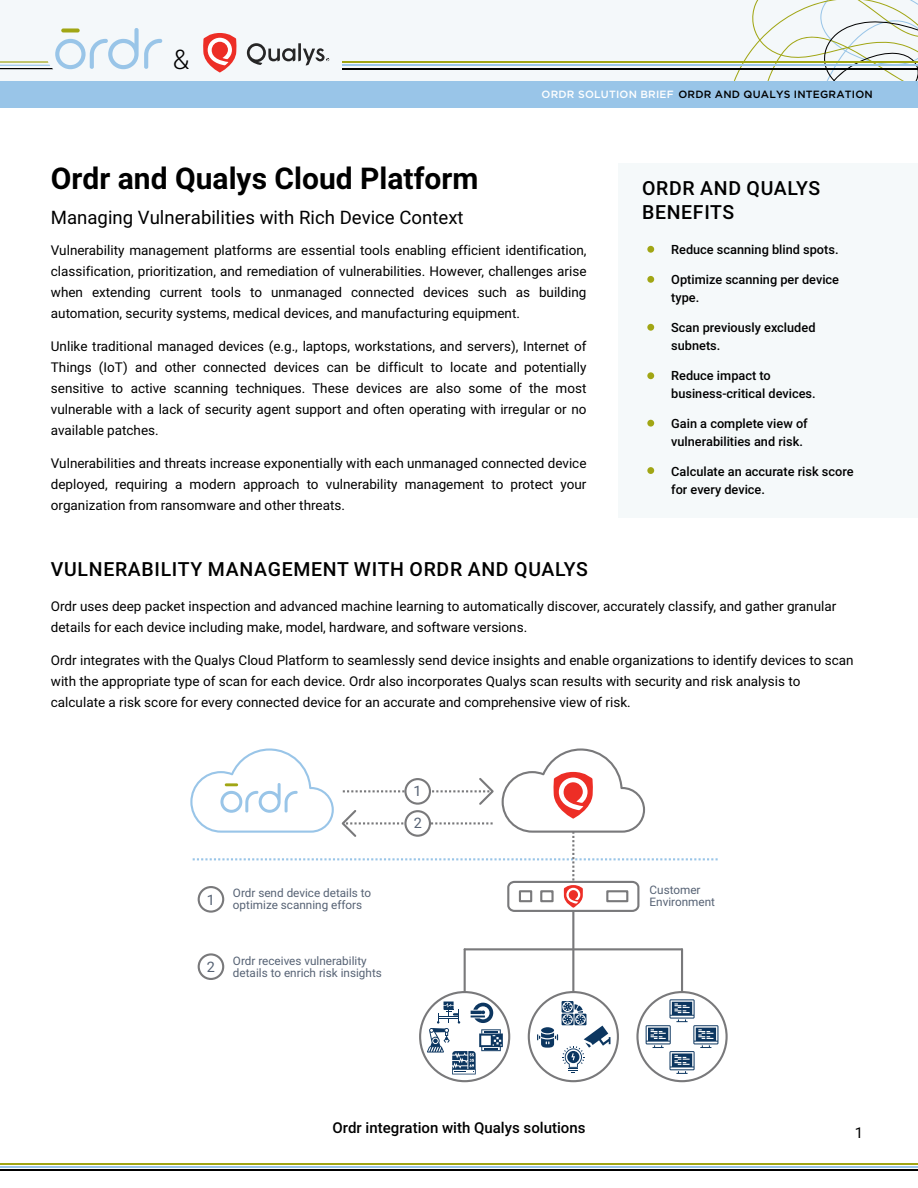
<style>
.page{position:relative;width:918px;height:1188px;background:#fff}
.page>*{position:absolute;margin:0;border:0;box-sizing:border-box;transform-origin:0 0}
.t1{font:700 30px "Roboto";color:#000}
.t2{font:300 27px "Roboto";color:#000}
.t3{font:500 19.5px/24px "Roboto";letter-spacing:.035em;color:#000}
.t4{font:18.6px "Roboto";color:#000}
.t5{font:500 15px "Roboto";color:#000}
.t6{font:15px "Roboto";color:#000}
.t7{font:14.4px "Roboto";color:#566274}
.t8{font:13.5px/21px "Roboto";color:#000;text-align:justify}
.t9{font:500 12.75px/18px "Roboto";color:#000}
.t10{font:11.7px/11.7px "Roboto";color:#566274}
.t11{font:500 10.5px "Gotham";letter-spacing:.02em;color:#000}
.s1{color:#fff}
</style>
<div class="page">
<div style="left:618px;top:163px;width:300px;height:354px;background:#f5f9fa"></div>
<hr style="left:0;top:1166px;width:918px;height:1px;background:#99c5e8">
<hr style="left:0;top:1163px;width:918px;height:1px;background:#a1a614">
<hr style="left:0;top:1170px;width:918px;height:1px;background:#000">
<div style="left:0;top:81px;width:918px;height:27px;background:#99c5e8"></div>
<div style="left:0;top:0;width:918px;height:81px;background:#f4f8fa"></div>
<svg style="left:734px;top:0;width:184px;height:81px"></svg>
<hr style="left:342px;top:65px;width:576px;height:1px;background:#99c5e8">
<hr style="left:342px;top:61px;width:576px;height:2px;background:#a1a614">
<hr style="left:342px;top:68px;width:576px;height:1px;background:#000">
<svg style="left:0;top:28px;width:162px;height:41px"></svg>
<div style="left:647px;top:246px;width:7px;height:7px;background:#a1a614;border-radius:50%"></div>
<div style="left:647px;top:276px;width:7px;height:7px;background:#a1a614;border-radius:50%"></div>
<div style="left:647px;top:324px;width:7px;height:7px;background:#a1a614;border-radius:50%"></div>
<div style="left:647px;top:467px;width:7px;height:7px;background:#a1a614;border-radius:50%"></div>
<div style="left:647px;top:372px;width:7px;height:7px;background:#a1a614;border-radius:50%"></div>
<div style="left:647px;top:420px;width:7px;height:7px;background:#a1a614;border-radius:50%"></div>
<svg style="left:247px;top:43px;width:82px;height:22px"></svg>
<svg style="left:203px;top:33px;width:34px;height:40px"></svg>
<div style="left:198px;top:953px;width:26px;height:27px;border:2px solid #79797b;border-radius:50%"></div>
<hr style="left:465px;top:948px;width:217px;height:2px;background:#79797b">
<hr style="left:572px;top:911px;width:2px;height:81px;background:#79797b">
<hr style="left:464px;top:949px;width:2px;height:43px;background:#79797b">
<hr style="left:681px;top:949px;width:2px;height:43px;background:#79797b">
<svg style="left:420px;top:992px;width:89px;height:89px"></svg>
<div style="left:419px;top:991px;width:91px;height:91px;border:2px solid #79797b;border-radius:50%"></div>
<svg style="left:529px;top:992px;width:89px;height:89px"></svg>
<div style="left:528px;top:991px;width:91px;height:91px;border:2px solid #79797b;border-radius:50%"></div>
<svg style="left:637px;top:992px;width:90px;height:89px"></svg>
<div style="left:636px;top:991px;width:92px;height:91px;border:2px solid #79797b;border-radius:50%"></div>
<svg style="left:537px;top:1001px;width:73px;height:72px"></svg>
<svg style="left:427px;top:1002px;width:76px;height:72px"></svg>
<svg style="left:646px;top:999px;width:72px;height:75px"></svg>
<svg style="left:190px;top:748px;width:528px;height:165px"></svg>
<h2 class="t2" style="left:173px;top:40px;width:18px">&amp;</h2>
<h1 class="t1" style="left:51px;top:157px;width:429px">Ordr and Qualys Cloud Platform</h1>
<h3 class="t4" style="left:51px;top:204px;width:414px">Managing Vulnerabilities with Rich Device Context</h3>
<p class="t11" style="left:542px;top:88px;width:333px"><span class="s1">ORDR SOLUTION BRIEF</span> ORDR AND QUALYS INTEGRATION</p>
<h3 class="t3" style="left:642px;top:175px;width:180px">ORDR AND QUALYS<br>BENEFITS</h3>
<p class="t8" style="left:51px;top:240px;width:537px">Vulnerability management platforms are essential tools enabling efficient identification, classification, prioritization, and remediation of vulnerabilities. However, challenges arise when extending current tools to unmanaged connected devices such as building automation, security systems, medical devices, and manufacturing equipment.</p>
<p class="t8" style="left:51px;top:336px;width:537px">Unlike traditional managed devices (e.g., laptops, workstations, and servers), Internet of Things (IoT) and other connected devices can be difficult to locate and potentially sensitive to active scanning techniques. These devices are also some of the most vulnerable with a lack of security agent support and often operating with irregular or no available patches.</p>
<p class="t8" style="left:51px;top:453px;width:537px">Vulnerabilities and threats increase exponentially with each unmanaged connected device deployed, requiring a modern approach to vulnerability management to protect your organization from ransomware and other threats.</p>
<h3 class="t3" style="left:51px;top:556px;width:539px">VULNERABILITY MANAGEMENT WITH ORDR AND QUALYS</h3>
<p class="t9" style="left:671px;top:240px;width:169px">Reduce scanning blind spots.</p>
<p class="t9" style="left:671px;top:270px;width:169px">Optimize scanning per device type.</p>
<p class="t9" style="left:671px;top:318px;width:146px">Scan previously excluded subnets.</p>
<p class="t9" style="left:671px;top:366px;width:146px">Reduce impact to business-critical devices.</p>
<p class="t9" style="left:671px;top:414px;width:138px">Gain a complete view of vulnerabilities and risk.</p>
<p class="t9" style="left:671px;top:462px;width:184px">Calculate an accurate risk score for every device.</p>
<p class="t8" style="left:51px;top:595px;width:787px">Ordr uses deep packet inspection and advanced machine learning to automatically discover, accurately classify, and gather granular details for each device including make, model, hardware, and software versions.</p>
<p class="t8" style="left:51px;top:649px;width:804px;text-align:left">Ordr integrates with the Qualys Cloud Platform to seamlessly send device insights and enable organizations to identify devices to scan with the appropriate type of scan for each device. Ordr also incorporates Qualys scan results with security and risk analysis to calculate a risk score for every connected device for an accurate and comprehensive view of risk.</p>
<p class="t7" style="left:207px;top:889px;width:10px">1</p>
<p class="t7" style="left:207px;top:956px;width:10px">2</p>
<p class="t10" style="left:233px;top:887px;width:140px">Ordr send device details to optimize scanning effors</p>
<p class="t10" style="left:233px;top:955px;width:150px">Ordr receives vulnerability details to enrich risk insights</p>
<p class="t7" style="left:414px;top:781px;width:10px">1</p>
<p class="t7" style="left:414px;top:813px;width:10px">2</p>
<p class="t5" style="left:333px;top:1117px;width:254px">Ordr integration with Qualys solutions</p>
<p class="t10" style="left:650px;top:884px;width:67px">Customer<br>Environment</p>
<p class="t6" style="left:855px;top:1122px;width:10px">1</p>
</div>
